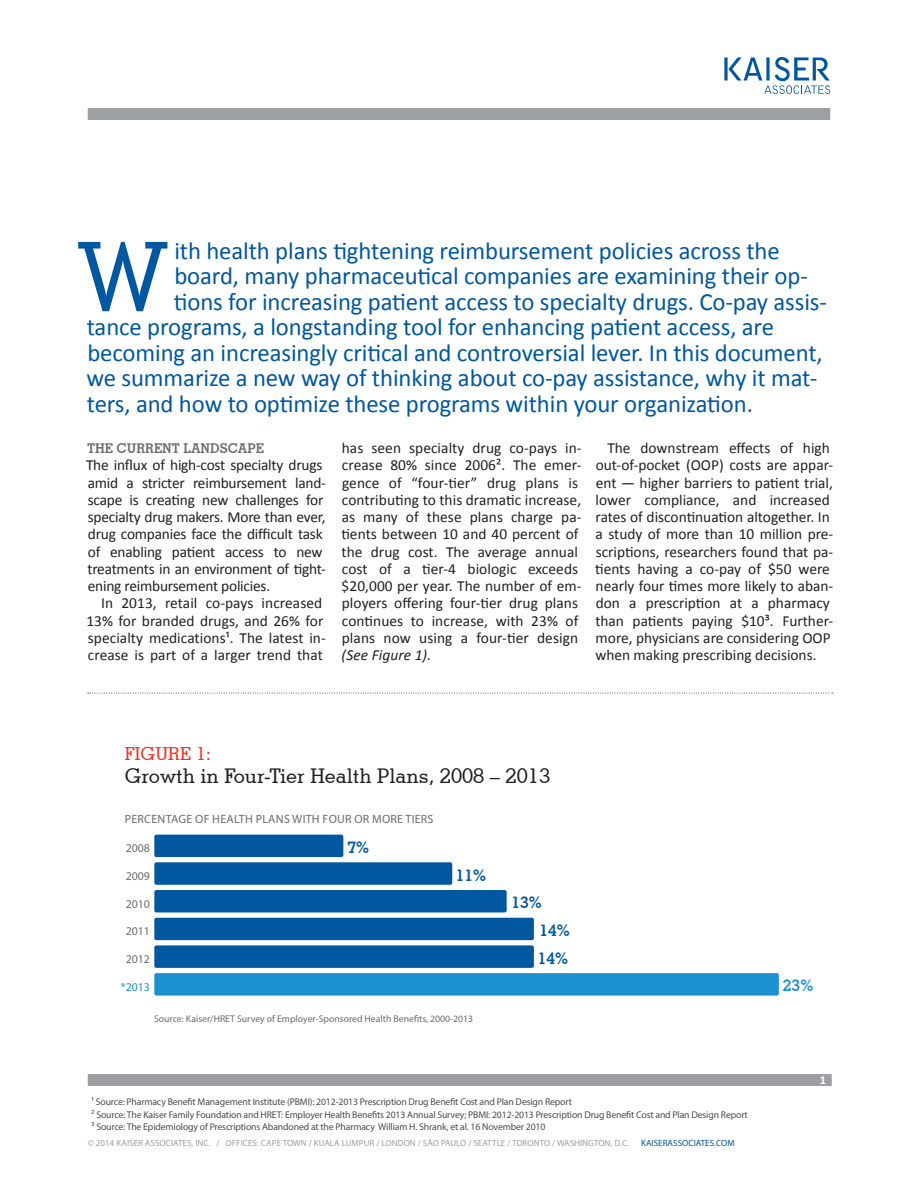
<style>
.page{position:relative;width:918px;height:1188px;background:#fff}
.page>*{position:absolute;margin:0;border:0;box-sizing:border-box;transform-origin:0 0}
.body_main_first{font:500 94.05px "Stymie BT";color:#0158a0}
.body_main_first-2{font:24.75px "Calibri";letter-spacing:-.005em;color:#0158a0}
.t1{font:500 20.25px "Stymie BT";color:#231f20}
.t2{font:500 18px "Stymie BT";color:#ef3122}
.t3{font:700 15.75px "Stymie BT";color:#0158a0}
.t4{font:700 15.75px "Stymie BT";color:#1d90d0}
.body_main_serif{font:15.3px/17.2px "Calibri";color:#231f20}
.body_main_first-3{font:15.3px/17.2px "Calibri";letter-spacing:-.015em;color:#231f20}
.body_breaker{font:700 13.5px "Stymie BT";letter-spacing:-.005em;color:#6c6d70}
.body_main_serif-2{font:700 12.3px "Calibri";color:#fff}
.t5{font:12px "Myriad Pro";letter-spacing:.02em;color:#6c6d70}
.t6{font:11.85px "Myriad Pro";color:#6c6d70}
.t7{font:11.85px "Myriad Pro";color:#1d90d0}
.Text___8_5pt{font:9.75px/12.3px "Myriad Pro";letter-spacing:-.015em;color:#4b4c4d}
.t8{font:9.75px "Myriad Pro";color:#6c6d70}
.t9{font:9px "Myriad Pro";letter-spacing:.005em;color:#9d9fa2}
.t10{font:9px "Myriad Pro";letter-spacing:.005em;color:#01529a}
.s1{font-style:italic}
</style>
<div class="page">
<div style="left:88px;top:1074px;width:744px;height:12px;background:#9d9fa2"></div>
<svg style="left:88px;top:693px;width:745px;height:1px"></svg>
<div style="left:154px;top:834px;width:190px;height:24px;background:#0158a0;border-radius:3px"></div>
<div style="left:153px;top:833px;width:192px;height:26px;border:2px solid #fff;border-radius:3px"></div>
<div style="left:154px;top:862px;width:299px;height:24px;background:#0158a0;border-radius:3px"></div>
<div style="left:153px;top:861px;width:301px;height:25px;border:2px solid #fff;border-radius:3px"></div>
<div style="left:154px;top:889px;width:353px;height:24px;background:#0158a0;border-radius:3px"></div>
<div style="left:153px;top:888px;width:355px;height:26px;border:2px solid #fff;border-radius:3px"></div>
<div style="left:154px;top:917px;width:381px;height:24px;background:#0158a0;border-radius:3px"></div>
<div style="left:153px;top:916px;width:382px;height:26px;border:2px solid #fff;border-radius:3px"></div>
<div style="left:154px;top:945px;width:381px;height:24px;background:#0158a0;border-radius:3px"></div>
<div style="left:153px;top:944px;width:382px;height:25px;border:2px solid #fff;border-radius:3px"></div>
<div style="left:154px;top:972px;width:626px;height:24px;background:#1d90d0;border-radius:3px"></div>
<div style="left:153px;top:972px;width:627px;height:25px;border:2px solid #fff;border-radius:3px"></div>
<div style="left:88px;top:108px;width:742px;height:12px;background:#9d9fa2"></div>
<svg style="left:724px;top:57px;width:106px;height:37px"></svg>
<p class="body_main_first" style="left:77px;top:219px;width:94px">W</p>
<p class="body_main_first-2" style="left:174px;top:233px;width:607px">ith health plans tightening reimbursement policies across the</p>
<p class="body_main_first-2" style="left:174px;top:259px;width:635px">board, many pharmaceutical companies are examining their op-</p>
<p class="body_main_first-2" style="left:174px;top:284px;width:655px">tions for increasing patient access to specialty drugs. Co-pay assis-</p>
<p class="body_main_first-2" style="left:87px;top:310px;width:689px">tance programs, a longstanding tool for enhancing patient access, are</p>
<p class="body_main_first-2" style="left:87px;top:335px;width:737px">becoming an increasingly critical and controversial lever. In this document,</p>
<p class="body_main_first-2" style="left:87px;top:361px;width:732px">we summarize a new way of thinking about co-pay assistance, why it mat-</p>
<p class="body_main_first-2" style="left:87px;top:386px;width:668px">ters, and how to optimize these programs within your organization.</p>
<p class="body_breaker" style="left:87px;top:440px;width:178px">THE CURRENT LANDSCAPE</p>
<p class="body_main_first-3" style="left:86px;top:456px;width:241px">The influx of high-cost specialty drugs amid a stricter reimbursement land&shy;scape is creating new challenges for specialty drug makers. More than ever, drug companies face the difficult task of enabling patient access to new treatments in an environment of tight&shy;ening reimbursement policies.</p>
<p class="body_main_serif" style="left:86px;top:594px;width:241px;text-indent:15px">In 2013, retail co-pays increased 13% for branded drugs, and 26% for specialty medications¹. The latest in&shy;crease is part of a larger trend that</p>
<p class="body_main_serif" style="left:341px;top:439px;width:242px">has seen specialty drug co-pays in&shy;crease 80% since 2006². The emer&shy;gence of “four-tier” drug plans is contributing to this dramatic increase, as many of these plans charge pa&shy;tients between 10 and 40 percent of the drug cost. The average annual cost of a tier-4 biologic exceeds $20,000 per year. The number of em&shy;ployers offering four-tier drug plans continues to increase, with 23% of plans now using a four-tier design <span class="s1">(See Figure 1).</span></p>
<p class="body_main_serif" style="left:595px;top:439px;width:240px;text-indent:12px">The downstream effects of high out-of-pocket (OOP) costs are appar&shy;ent — higher barriers to patient trial, lower compliance, and increased rates of discontinuation altogether. In a study of more than 10 million pre&shy;scriptions, researchers found that pa&shy;tients having a co-pay of $50 were nearly four times more likely to aban&shy;don a prescription at a pharmacy than patients paying $10³. Further&shy;more, physicians are considering OOP when making prescribing decisions.</p>
<p class="t2" style="left:125px;top:743px;width:88px">FIGURE 1:</p>
<p class="t1" style="left:125px;top:763px;width:427px">Growth in Four-Tier Health Plans, 2008 – 2013</p>
<p class="t5" style="left:125px;top:812px;width:310px">PERCENTAGE OF HEALTH PLANS WITH FOUR OR MORE TIERS</p>
<p class="t6" style="left:126px;top:841px;width:26px">2008</p>
<p class="t3" style="left:347px;top:838px;width:23px">7%</p>
<p class="t6" style="left:126px;top:869px;width:26px">2009</p>
<p class="t3" style="left:456px;top:865px;width:32px">11%</p>
<p class="t6" style="left:126px;top:896px;width:26px">2010</p>
<p class="t3" style="left:512px;top:893px;width:32px">13%</p>
<p class="t6" style="left:126px;top:924px;width:26px">2011</p>
<p class="t3" style="left:540px;top:921px;width:32px">14%</p>
<p class="t6" style="left:126px;top:952px;width:26px">2012</p>
<p class="t3" style="left:538px;top:949px;width:32px">14%</p>
<p class="t7" style="left:121px;top:979px;width:31px">*2013</p>
<p class="t4" style="left:783px;top:976px;width:32px">23%</p>
<p class="t8" style="left:154px;top:1013px;width:321px">Source: Kaiser/HRET Survey of Employer-Sponsored Health Benefits, 2000-2013</p>
<p class="Text___8_5pt" style="left:92px;top:1096px;width:482px">¹ Source: Pharmacy Benefit Management Institute (PBMI): 2012-2013 Prescription Drug Benefit Cost and Plan Design Report</p>
<p class="Text___8_5pt" style="left:92px;top:1108px;width:658px">² Source: The Kaiser Family Foundation and HRET: Employer Health Benefits 2013 Annual Survey; PBMI: 2012-2013 Prescription Drug Benefit Cost and Plan Design Report<br>³ Source: The Epidemiology of Prescriptions Abandoned at the Pharmacy William H. Shrank, et al. 16 November 2010</p>
<p class="t9" style="left:88px;top:1137px;width:543px">© 2014 KAISER ASSOCIATES, INC. / OFFICES: CAPE TOWN / KUALA LUMPUR / LONDON / SÃO PAULO / SEATTLE / TORONTO / WASHINGTON, D.C.</p>
<p class="t10" style="left:641px;top:1137px;width:95px">KAISERASSOCIATES.COM</p>
<p class="body_main_serif-2" style="left:820px;top:1071px;width:8px">1</p>
</div>
